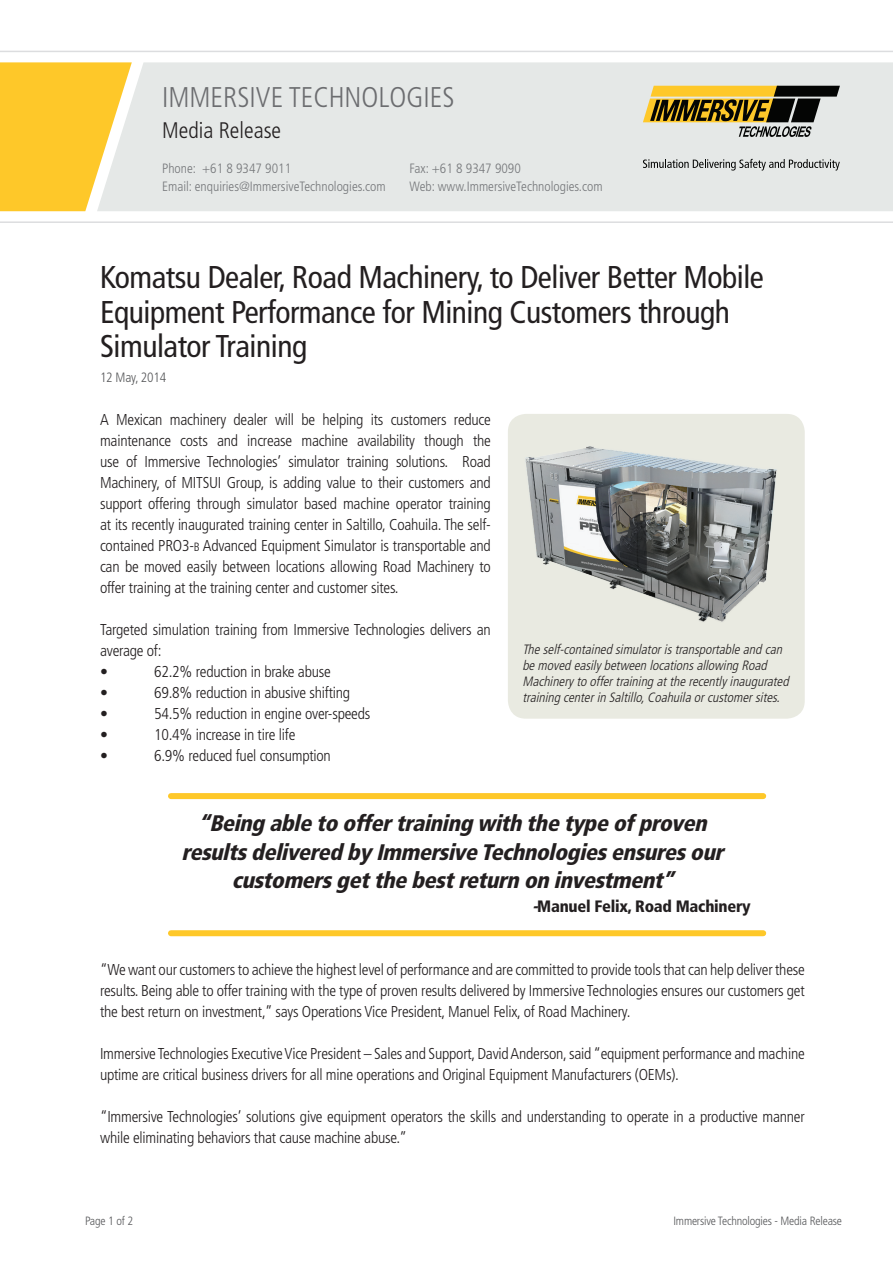
<style>
.page{position:relative;width:893px;height:1263px;background:#fff}
.page>*{position:absolute;margin:0;border:0;box-sizing:border-box;transform-origin:0 0}
.Headline{font:condensed 31.5px/34.5px "Frutiger LT Std";letter-spacing:-.015em;color:#231f20}
.t1{font:300 condensed 28.5px "Frutiger LT Std";color:#6c6d70}
.Paragraph_1{font:italic 900 condensed 22.5px "Frutiger LT Std";color:#231f20}
.t2{font:300 condensed 22.5px "Frutiger LT Std";color:#231f20}
.Paragraph_1-2{font:900 condensed 16.5px "Frutiger LT Std";letter-spacing:-.015em;color:#231f20}
.Paragraph_1-3{font:300 condensed 15.75px/21px "Frutiger LT Std";letter-spacing:-.015em;color:#231f20}
.t3{font:italic 300 condensed 13.5px/16.2px "Frutiger LT Std";color:#231f20}
.t4{font:300 condensed 13.5px "Frutiger LT Std";color:#76787b}
.Date{font:300 condensed 13.5px "Frutiger LT Std";letter-spacing:-.015em;color:#57585a}
.Paragraph_1-4{font:300 condensed 12px "Frutiger LT Std";letter-spacing:-.015em;color:#57585a}
.s1{font-size:12px}
.s2{font-style:italic}
</style>
<div class="page">
<div style="left:0;top:62px;width:97px;height:149px;background:#fec829"></div>
<div style="left:97px;top:62px;width:796px;height:149px;background:#e5e8e7"></div>
<hr style="left:0;top:51px;width:893px;height:1px;background:#dcdddf">
<hr style="left:0;top:221px;width:893px;height:2px;background:#dcdddf">
<svg style="left:643px;top:86px;width:197px;height:51px;background:#9b8d61"></svg>
<svg style="left:643px;top:159px;width:197px;height:12px;background:#b3b6b5"></svg>
<div style="left:508px;top:414px;width:297px;height:305px;background:#e9eae1;border-radius:18px"></div>
<img style="left:525px;top:446px;width:252px;height:176px">
<div style="left:171px;top:793px;width:592px;height:6px;background:#fec829"></div>
<div style="left:171px;top:930px;width:592px;height:6px;background:#fec829"></div>
<h2 class="t1" style="left:162px;top:81px;width:294px">IMMERSIVE TECHNOLOGIES</h2>
<h3 class="t2" style="left:162px;top:118px;width:121px">Media Release</h3>
<p class="t4" style="left:162px;top:161px;width:131px">Phone: +61 8 9347 9011</p>
<p class="t4" style="left:410px;top:161px;width:113px">Fax: +61 8 9347 9090</p>
<p class="t4" style="left:162px;top:179px;width:225px">Email: enquiries@ImmersiveTechnologies.com</p>
<p class="t4" style="left:410px;top:179px;width:194px">Web: www.ImmersiveTechnologies.com</p>
<p class="t4" style="left:285px;top:161px;width:8px">6</p>
<p class="Headline" style="left:100px;top:260px;width:665px">Komatsu Dealer, Road Machinery, to Deliver Better Mobile<br>Equipment Performance for Mining Customers through<br>Simulator Training</p>
<p class="Date" style="left:100px;top:370px;width:68px">12 May, 2014</p>
<p class="Paragraph_1-3" style="left:100px;top:409px;width:392px;text-align:justify">A Mexican machinery dealer will be helping its customers reduce maintenance costs and increase machine availability though the use of Immersive Technologies’ simulator training solutions. Road Machinery, of MITSUI Group, is adding value to their customers and support offering through simulator based machine operator training at its recently inaugurated training center in Saltillo, Coahuila. The self&shy;contained PRO3-<span class="s1">B</span> Advanced Equipment Simulator is transportable and can be moved easily between locations allowing Road Machinery to offer training at the training center and customer sites.</p>
<p class="Paragraph_1-3" style="left:100px;top:619px;width:392px">Targeted simulation training from Immersive Technologies delivers an average of:</p>
<p class="Paragraph_1-3" style="left:100px;top:661px;width:9px">•</p>
<p class="Paragraph_1-3" style="left:154px;top:661px;width:178px">62.2% reduction in brake abuse</p>
<p class="Paragraph_1-3" style="left:100px;top:682px;width:9px">•</p>
<p class="Paragraph_1-3" style="left:154px;top:682px;width:198px">69.8% reduction in abusive shifting</p>
<p class="Paragraph_1-3" style="left:100px;top:703px;width:9px">•</p>
<p class="Paragraph_1-3" style="left:154px;top:703px;width:218px">54.5% reduction in engine over-speeds</p>
<p class="Paragraph_1-3" style="left:100px;top:724px;width:9px">•</p>
<p class="Paragraph_1-3" style="left:154px;top:724px;width:143px">10.4% increase in tire life</p>
<p class="Paragraph_1-3" style="left:100px;top:745px;width:9px">•</p>
<p class="Paragraph_1-3" style="left:154px;top:745px;width:178px">6.9% reduced fuel consumption</p>
<p class="t3" style="left:522px;top:641px;width:271px">Theself-contained simulatoristransportableand can bemoved easilybetween locationsallowing Road Machineryto offertraining attherecentlyinaugurated training centerin Saltillo,Coahuilaorcustomersites.</p>
<p class="Paragraph_1" style="left:198px;top:810px;width:516px">“Being ableto offertraining withthetypeofproven</p>
<p class="Paragraph_1" style="left:182px;top:838px;width:549px">resultsdelivered byImmersiveTechnologiesensuresour</p>
<p class="Paragraph_1" style="left:232px;top:867px;width:450px">customersgetthebestreturnoninvestment”</p>
<p class="Paragraph_1-2" style="left:532px;top:896px;width:220px"><span class="s2">-</span>Manuel Felix, Road Machinery</p>
<p class="Paragraph_1-3" style="left:100px;top:959px;width:706px;text-align:justify">“We want our customers to achieve the highest level of performance and are committed to provide tools that can help deliver these results. Being able to offer training with the type of proven results delivered by Immersive Technologies ensures our customers get the best return on investment,” says Operations Vice President, Manuel Felix, of Road Machinery.</p>
<p class="Paragraph_1-3" style="left:100px;top:1043px;width:706px">Immersive Technologies Executive Vice President – Sales and Support, David Anderson, said “equipment performance and machine uptime are critical business drivers for all mine operations and Original Equipment Manufacturers (OEMs).</p>
<p class="Paragraph_1-3" style="left:100px;top:1106px;width:706px">“Immersive Technologies’ solutions give equipment operators the skills and understanding to operate in a productive manner while eliminating behaviors that cause machine abuse.”</p>
<p class="Paragraph_1-4" style="left:85px;top:1214px;width:50px">Page 1 of 2</p>
<p class="Paragraph_1-4" style="left:673px;top:1214px;width:170px">Immersive Technologies - Media Release</p>
</div>
